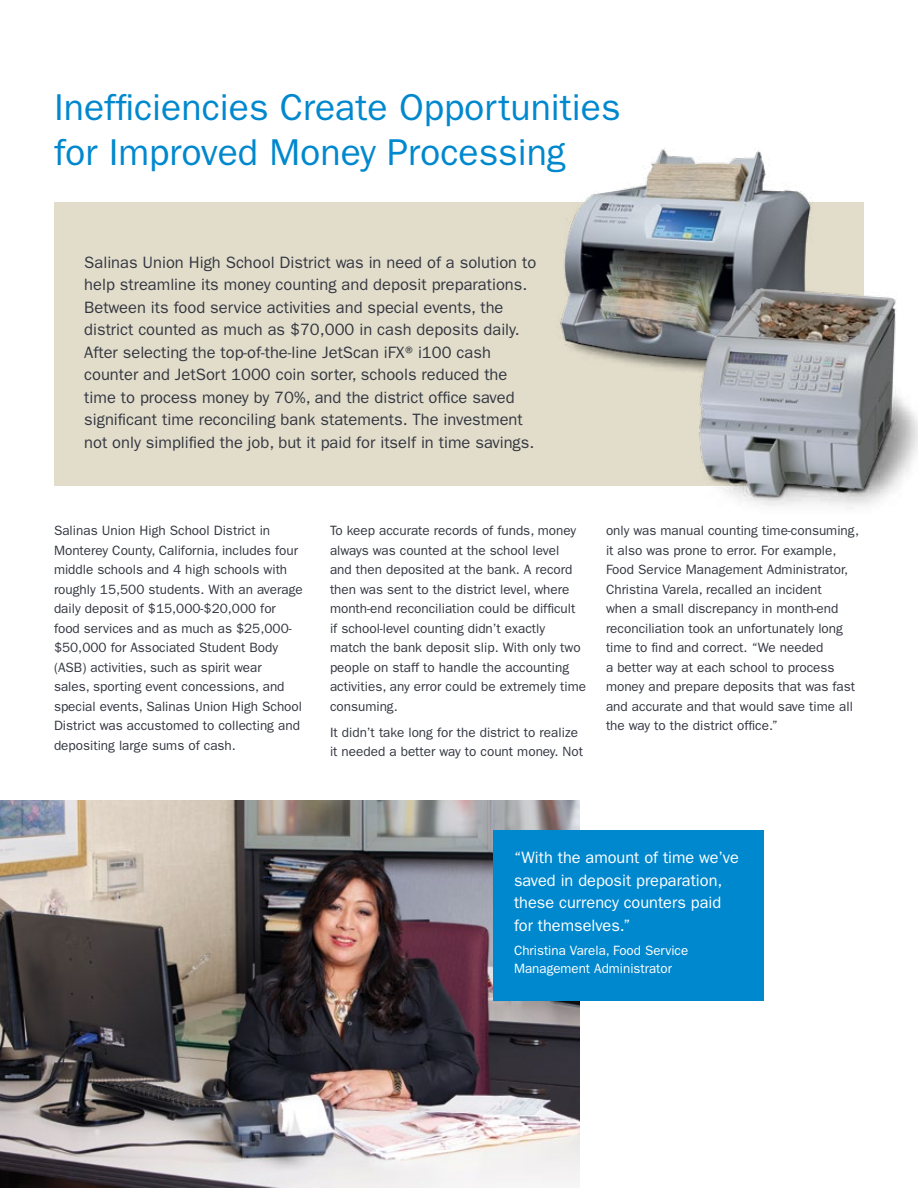
<style>
.page{position:relative;width:918px;height:1188px;background:#fff}
.page>*{position:absolute;margin:0;border:0;box-sizing:border-box;transform-origin:0 0}
.t1{font:37.5px/45px "ITC Franklin Gothic Std";color:#0088ce}
.t2{font:16.5px/22.5px "ITC Franklin Gothic Std";color:#343741}
.t3{font:16.5px/22.5px "ITC Franklin Gothic Std";color:#fff}
.t4{font:13.5px/19.5px "ITC Franklin Gothic Std";color:#343741}
.t5{font:13.5px/18px "ITC Franklin Gothic Std";color:#fff}
</style>
<div class="page">
<div style="left:54px;top:202px;width:810px;height:284px;background:#e2ddcb"></div>
<img style="left:0;top:800px;width:579px;height:388px">
<div style="left:494px;top:830px;width:270px;height:171px;background:#0088ce"></div>
<img style="left:560px;top:148px;width:251px;height:217px">
<img style="left:638px;top:257px;width:280px;height:251px">
<h1 class="t1" style="left:54px;top:85px;width:568px">Inefficiencies Create Opportunities for Improved Money Processing</h1>
<p class="t2" style="left:84px;top:251px;width:454px">Salinas Union High School District was in need of a solution to help streamline its money counting and deposit preparations.<br>Between its food service activities and special events, the district counted as much as $70,000 in cash deposits daily.<br>After selecting the top-of-the-line JetScan iFX® i100 cash counter and JetSort 1000 coin sorter, schools reduced the time to process money by 70%, and the district office saved significant time reconciling bank statements. The investment not only simplified the job, but it paid for itself in time savings.</p>
<p class="t4" style="left:54px;top:521px;width:250px">Salinas Union High School District in Monterey County, California, includes four middle schools and 4 high schools with roughly 15,500 students. With an average daily deposit of $15,000-$20,000 for food services and as much as $25,000- $50,000 for Associated Student Body (ASB) activities, such as spirit wear<br>sales, sporting event concessions, and special events, Salinas Union High School District was accustomed to collecting and depositing large sums of cash.</p>
<p class="t4" style="left:606px;top:521px;width:255px">only was manual counting time-consuming, it also was prone to error. For example, Food Service Management Administrator, Christina Varela, recalled an incident<br>when a small discrepancy in month-end reconciliation took an unfortunately long time to find and correct. “We needed<br>a better way at each school to process money and prepare deposits that was fast and accurate and that would save time all the way to the district office.”</p>
<p class="t4" style="left:330px;top:521px;width:258px">To keep accurate records of funds, money always was counted at the school level<br>and then deposited at the bank. A record then was sent to the district level, where month-end reconciliation could be difficult<br>if school-level counting didn’t exactly<br>match the bank deposit slip. With only two people on staff to handle the accounting activities, any error could be extremely time consuming.</p>
<p class="t4" style="left:330px;top:723px;width:255px">It didn’t take long for the district to realize it needed a better way to count money. Not</p>
<p class="t3" style="left:514px;top:846px;width:226px">“With the amount of time we’ve saved in deposit preparation, these currency counters paid for themselves.”</p>
<p class="t5" style="left:514px;top:942px;width:176px">Christina Varela, Food Service<br>Management Administrator</p>
</div>
